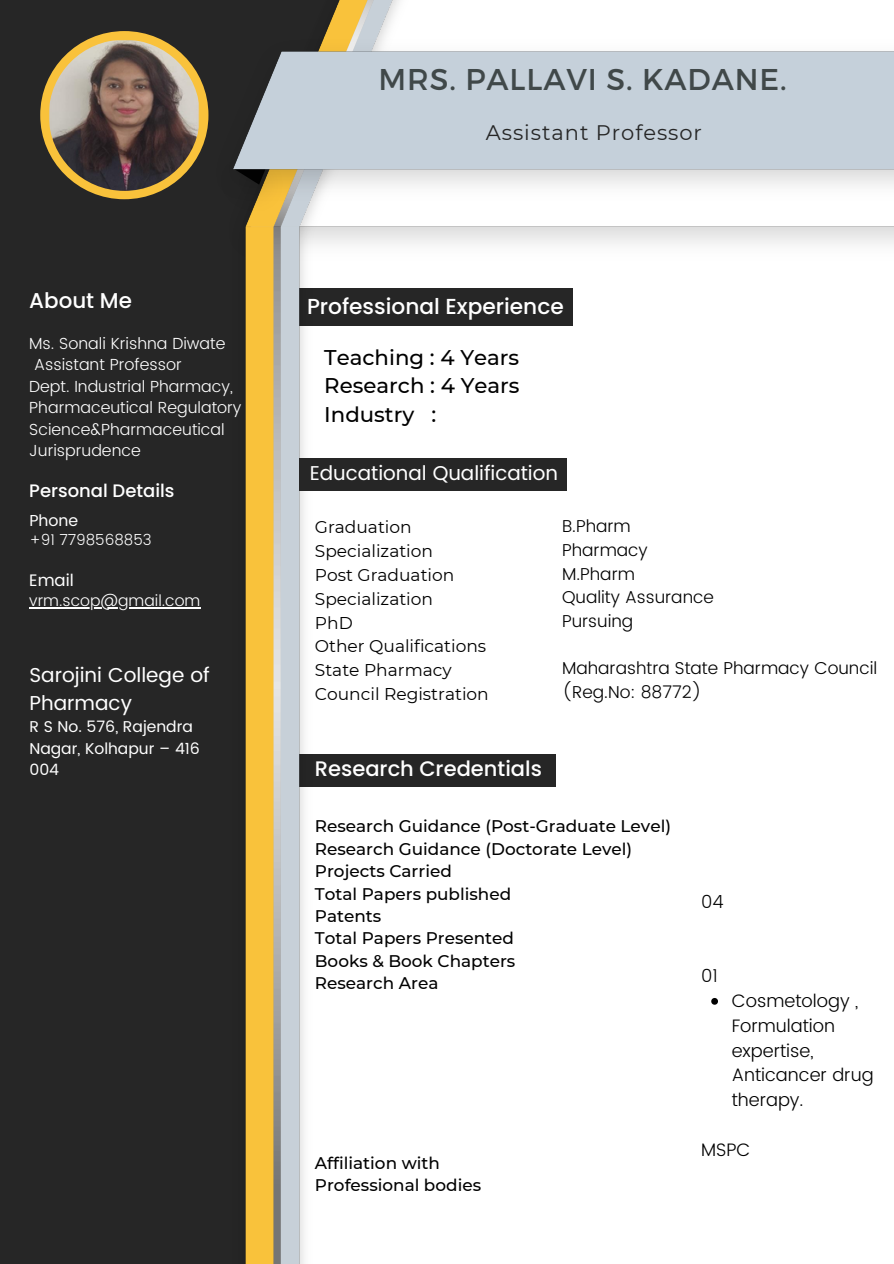
<style>
.page{position:relative;width:894px;height:1264px;background:#fff}
.page>*{position:absolute;margin:0;border:0;box-sizing:border-box;transform-origin:0 0}
.t1{font:30px "Montserrat";letter-spacing:.03em;color:#404849}
.t2{font:500 21.75px "Poppins";color:#fff}
.t3{font:500 21.45px "Poppins";color:#fff}
.t4{font:500 21.3px "Montserrat";color:#000}
.t5{font:500 21px "Poppins";color:#fff}
.t6{font:21px "Montserrat";letter-spacing:.045em;color:#262626}
.t7{font:20.1px/28.2px "Poppins";color:#fff}
.t8{font:19.95px "Poppins";color:#fff}
.t9{font:300 18px/24.8px "Poppins";color:#000}
.t10{font:500 18px "Poppins";color:#fff}
.t11{font:300 17.25px "Poppins";color:#000}
.t12{font:17.1px "Montserrat";color:#000}
.t13{font:500 16.8px "Montserrat";color:#000}
.t14{font:16.65px "Poppins";color:#fff}
.t15{font:300 16.05px/21.5px "Poppins";color:#fff}
.t16{font:15.9px "Poppins";color:#fff}
.t17{font:300 15.75px "Poppins";color:#fff}
.t18{font:15.6px/21.5px "Poppins";color:#fff}
.t19{font:300 15px "Poppins";color:#fff}
</style>
<div class="page">
<div style="left:289px;top:289px;width:283px;height:37px;background:#262626"></div>
<div style="left:289px;top:753px;width:266px;height:33px;background:#262626"></div>
<div style="left:0;top:0;width:232px;height:1263px;background:#262626"></div>
<img style="left:232px;top:0;width:183px;height:1263px">
<img style="left:211px;top:200px;width:76px;height:16px">
<img style="left:211px;top:40px;width:682px;height:160px">
<div style="left:40px;top:31px;width:168px;height:168px;background:#f9c23b;border-radius:50%"></div>
<img style="left:49px;top:40px;width:151px;height:151px;border-radius:50%">
<div style="left:299px;top:458px;width:267px;height:33px;background:#262626"></div>
<hr style="left:29px;top:607px;width:171px;height:1px;background:#fff">
<svg style="left:711px;top:998px;width:6px;height:6px"></svg>
<p class="t3" style="left:29px;top:285px;width:104px">About Me</p>
<p class="t15" style="left:29px;top:332px;width:198px">Ms. Sonali Krishna Diwate<br>Assistant Professor</p>
<p class="t15" style="left:29px;top:375px;width:214px">Dept. Industrial Pharmacy,<br>Pharmaceutical Regulatory<br>Science&amp;Pharmaceutical</p>
<p class="t15" style="left:29px;top:439px;width:113px">Jurisprudence</p>
<p class="t10" style="left:29px;top:478px;width:147px">Personal Details</p>
<p class="t16" style="left:29px;top:511px;width:50px">Phone</p>
<p class="t19" style="left:29px;top:531px;width:124px">+91 7798568853</p>
<p class="t14" style="left:29px;top:570px;width:46px">Email</p>
<p class="t17" style="left:29px;top:591px;width:173px">vrm.scop@gmail.com</p>
<p class="t7" style="left:29px;top:660px;width:182px">Sarojini College of<br>Pharmacy</p>
<p class="t18" style="left:29px;top:716px;width:172px">R S No. 576, Rajendra<br>Nagar, Kolhapur – 416<br>004</p>
<p class="t1" style="left:378px;top:60px;width:409px">MRS. PALLAVI S. KADANE.</p>
<p class="t6" style="left:485px;top:120px;width:217px">Assistant Professor</p>
<p class="t2" style="left:307px;top:291px;width:258px">Professional Experience</p>
<p class="t4" style="left:324px;top:344px;width:196px">Teaching : 4 Years</p>
<p class="t4" style="left:324px;top:372px;width:197px">Research : 4 Years</p>
<p class="t4" style="left:324px;top:401px;width:113px">Industry :</p>
<p class="t8" style="left:309px;top:461px;width:250px">Educational Qualification</p>
<p class="t12" style="left:315px;top:517px;width:98px">Graduation</p>
<p class="t12" style="left:315px;top:540px;width:120px">Specialization</p>
<p class="t12" style="left:315px;top:564px;width:141px">Post Graduation</p>
<p class="t12" style="left:315px;top:588px;width:120px">Specialization</p>
<p class="t12" style="left:315px;top:612px;width:39px">PhD</p>
<p class="t12" style="left:315px;top:635px;width:173px">Other Qualifications</p>
<p class="t12" style="left:315px;top:659px;width:138px">State Pharmacy</p>
<p class="t12" style="left:315px;top:683px;width:175px">Council Registration</p>
<p class="t11" style="left:562px;top:516px;width:70px">B.Pharm</p>
<p class="t11" style="left:562px;top:540px;width:87px">Pharmacy</p>
<p class="t11" style="left:562px;top:563px;width:74px">M.Pharm</p>
<p class="t11" style="left:562px;top:587px;width:153px">Quality Assurance</p>
<p class="t11" style="left:562px;top:611px;width:73px">Pursuing</p>
<p class="t11" style="left:562px;top:658px;width:317px">Maharashtra State Pharmacy Council</p>
<p class="t11" style="left:562px;top:682px;width:141px">(Reg.No: 88772)</p>
<p class="t5" style="left:315px;top:753px;width:228px">Research Credentials</p>
<p class="t13" style="left:315px;top:815px;width:357px">Research Guidance (Post-Graduate Level)</p>
<p class="t13" style="left:315px;top:838px;width:319px">Research Guidance (Doctorate Level)</p>
<p class="t13" style="left:315px;top:860px;width:138px">Projects Carried</p>
<p class="t13" style="left:315px;top:883px;width:198px">Total Papers published</p>
<p class="t13" style="left:315px;top:905px;width:68px">Patents</p>
<p class="t13" style="left:315px;top:928px;width:201px">Total Papers Presented</p>
<p class="t13" style="left:315px;top:950px;width:202px">Books &amp; Book Chapters</p>
<p class="t13" style="left:315px;top:973px;width:125px">Research Area</p>
<p class="t13" style="left:315px;top:1152px;width:126px">Affiliation with</p>
<p class="t13" style="left:315px;top:1175px;width:168px">Professional bodies</p>
<p class="t9" style="left:701px;top:889px;width:24px">04</p>
<p class="t9" style="left:701px;top:963px;width:18px">01</p>
<p class="t9" style="left:731px;top:988px;width:143px">Cosmetology ,<br>Formulation expertise,<br>Anticancer drug therapy.</p>
<p class="t9" style="left:701px;top:1137px;width:51px">MSPC</p>
</div>
